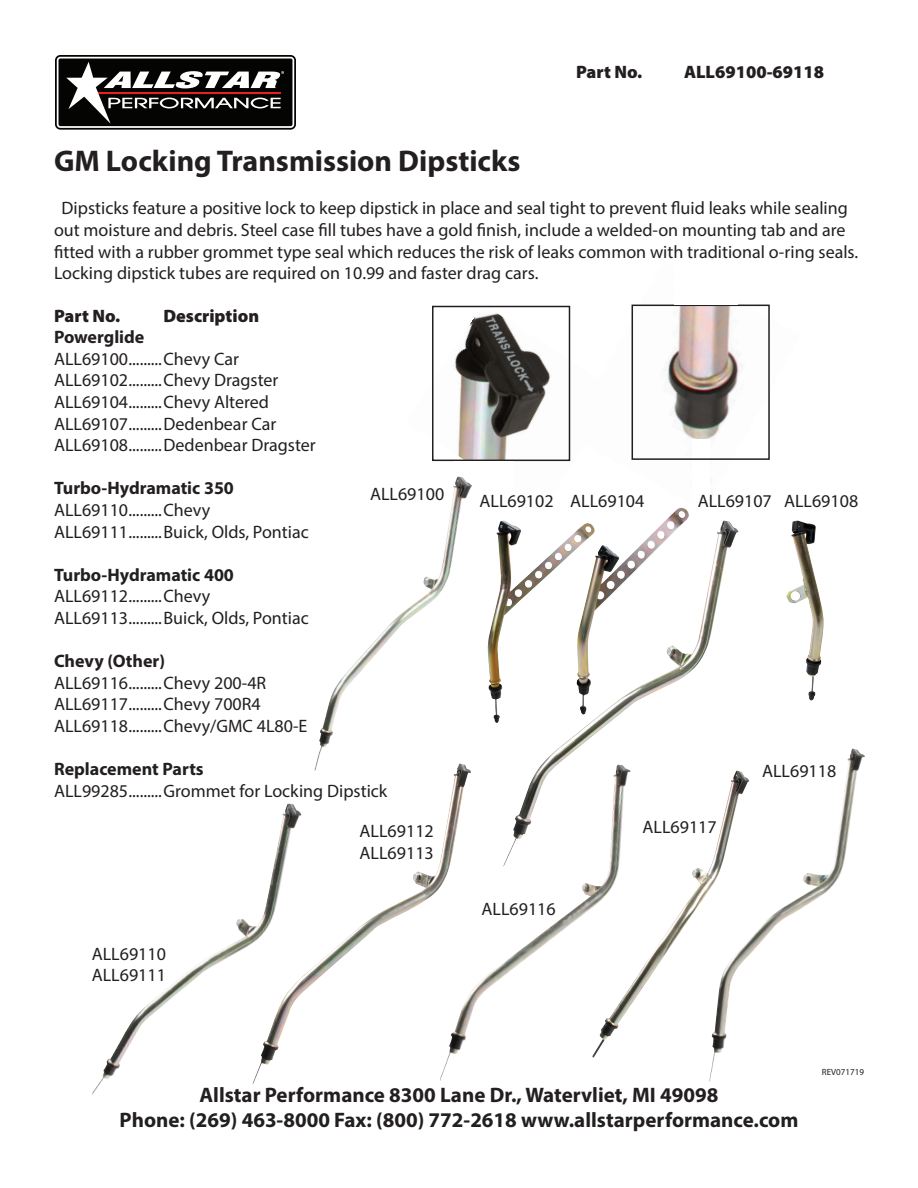
<style>
.page{position:relative;width:918px;height:1188px;background:#fff}
.page>*{position:absolute;margin:0;border:0;box-sizing:border-box;transform-origin:0 0}
.t1{font:700 30px "Myriad Pro";color:#231f20}
.t2{font:700 21px/25.2px "Myriad Pro";color:#231f20;text-align:center}
.t3{font:18px/21.6px "Myriad Pro";color:#231f20}
.t4{font:700 18px "Myriad Pro";color:#231f20}
.t5{font:900 18px "Myriad Pro";color:#231f20}
.t6{font:9px "Myriad Pro";color:#231f20}
.s1{color:#fff}
</style>
<div class="page">
<svg style="left:55px;top:55px;width:241px;height:75px"></svg>
<svg style="left:57px;top:57px;width:237px;height:71px"></svg>
<div style="left:59px;top:59px;width:233px;height:67px;background:#040503;border-radius:2px"></div>
<svg style="left:66px;top:62px;width:218px;height:62px"></svg>
<img style="left:631px;top:304px;width:139px;height:204px">
<div style="left:692px;top:439px;width:18px;height:73px;background:#fff"></div>
<div style="left:632px;top:305px;width:138px;height:155px;border:2px solid #231f20"></div>
<div style="left:674px;top:267px;width:64px;height:38px;background:#fff"></div>
<img style="left:432px;top:305px;width:139px;height:157px">
<div style="left:432px;top:306px;width:138px;height:155px;border:2px solid #231f20"></div>
<div style="left:454px;top:461px;width:60px;height:27px;background:#fff"></div>
<img style="left:316px;top:477px;width:156px;height:287px">
<img style="left:541px;top:521px;width:197px;height:250px">
<img style="left:92px;top:919px;width:161px;height:176px">
<img style="left:253px;top:764px;width:212px;height:320px">
<img style="left:440px;top:765px;width:190px;height:316px">
<img style="left:592px;top:771px;width:117px;height:287px">
<img style="left:709px;top:749px;width:156px;height:333px">
<img style="left:786px;top:521px;width:38px;height:180px">
<img style="left:595px;top:508px;width:94px;height:206px">
<img style="left:488px;top:521px;width:107px;height:202px">
<p class="t5" style="left:576px;top:60px;width:68px">Part No.</p>
<p class="t5" style="left:684px;top:60px;width:142px">ALL69100-69118</p>
<p class="t1" style="left:54px;top:141px;width:468px">GM Locking Transmission Dipsticks</p>
<p class="t3" style="left:54px;top:197px;width:806px;text-indent:8px">Dipsticks feature a positive lock to keep dipstick in place and seal tight to prevent fluid leaks while sealing out moisture and debris. Steel case fill tubes have a gold finish, include a welded-on mounting tab and are fitted with a rubber grommet type seal which reduces the risk of leaks common with traditional o-ring seals.<br>Locking dipstick tubes are required on 10.99 and faster drag cars.</p>
<p class="t5" style="left:54px;top:303px;width:207px">Part No.<span class="s1">........</span>Description</p>
<p class="t4" style="left:54px;top:325px;width:92px">Powerglide</p>
<p class="t3" style="left:54px;top:348px;width:186px">ALL69100.........Chevy Car</p>
<p class="t3" style="left:54px;top:369px;width:226px">ALL69102.........Chevy Dragster</p>
<p class="t3" style="left:54px;top:391px;width:217px">ALL69104.........Chevy Altered</p>
<p class="t3" style="left:54px;top:412px;width:224px">ALL69107.........Dedenbear Car</p>
<p class="t3" style="left:54px;top:434px;width:263px">ALL69108.........Dedenbear Dragster</p>
<p class="t4" style="left:54px;top:477px;width:181px">Turbo-Hydramatic 350</p>
<p class="t3" style="left:54px;top:499px;width:158px">ALL69110.........Chevy</p>
<p class="t3" style="left:54px;top:520px;width:256px">ALL69111.........Buick, Olds, Pontiac</p>
<p class="t4" style="left:54px;top:563px;width:181px">Turbo-Hydramatic 400</p>
<p class="t3" style="left:54px;top:585px;width:158px">ALL69112.........Chevy</p>
<p class="t3" style="left:54px;top:607px;width:256px">ALL69113.........Buick, Olds, Pontiac</p>
<p class="t4" style="left:54px;top:649px;width:113px">Chevy (Other)</p>
<p class="t3" style="left:54px;top:672px;width:214px">ALL69116.........Chevy 200-4R</p>
<p class="t3" style="left:54px;top:693px;width:208px">ALL69117.........Chevy 700R4</p>
<p class="t3" style="left:54px;top:715px;width:255px">ALL69118.........Chevy/GMC 4L80-E</p>
<p class="t4" style="left:54px;top:757px;width:151px">Replacement Parts</p>
<p class="t3" style="left:54px;top:780px;width:335px">ALL99285.........Grommet for Locking Dipstick</p>
<p class="t3" style="left:370px;top:483px;width:76px">ALL69100</p>
<p class="t3" style="left:92px;top:942px;width:76px">ALL69110</p>
<p class="t3" style="left:92px;top:964px;width:76px">ALL69111</p>
<p class="t3" style="left:360px;top:820px;width:76px">ALL69112</p>
<p class="t3" style="left:360px;top:841px;width:76px">ALL69113</p>
<p class="t3" style="left:480px;top:490px;width:76px">ALL69102</p>
<p class="t3" style="left:570px;top:490px;width:76px">ALL69104</p>
<p class="t3" style="left:698px;top:490px;width:76px">ALL69107</p>
<p class="t3" style="left:784px;top:490px;width:76px">ALL69108</p>
<p class="t3" style="left:482px;top:897px;width:76px">ALL69116</p>
<p class="t3" style="left:643px;top:816px;width:76px">ALL69117</p>
<p class="t3" style="left:762px;top:760px;width:76px">ALL69118</p>
<p class="t6" style="left:822px;top:1067px;width:44px">REV071719</p>
<p class="t2" style="left:120px;top:1081px;width:680px">Allstar Performance 8300 Lane Dr., Watervliet, MI 49098<br>Phone: (269) 463-8000 Fax: (800) 772-2618 www.allstarperformance.com</p>
</div>
